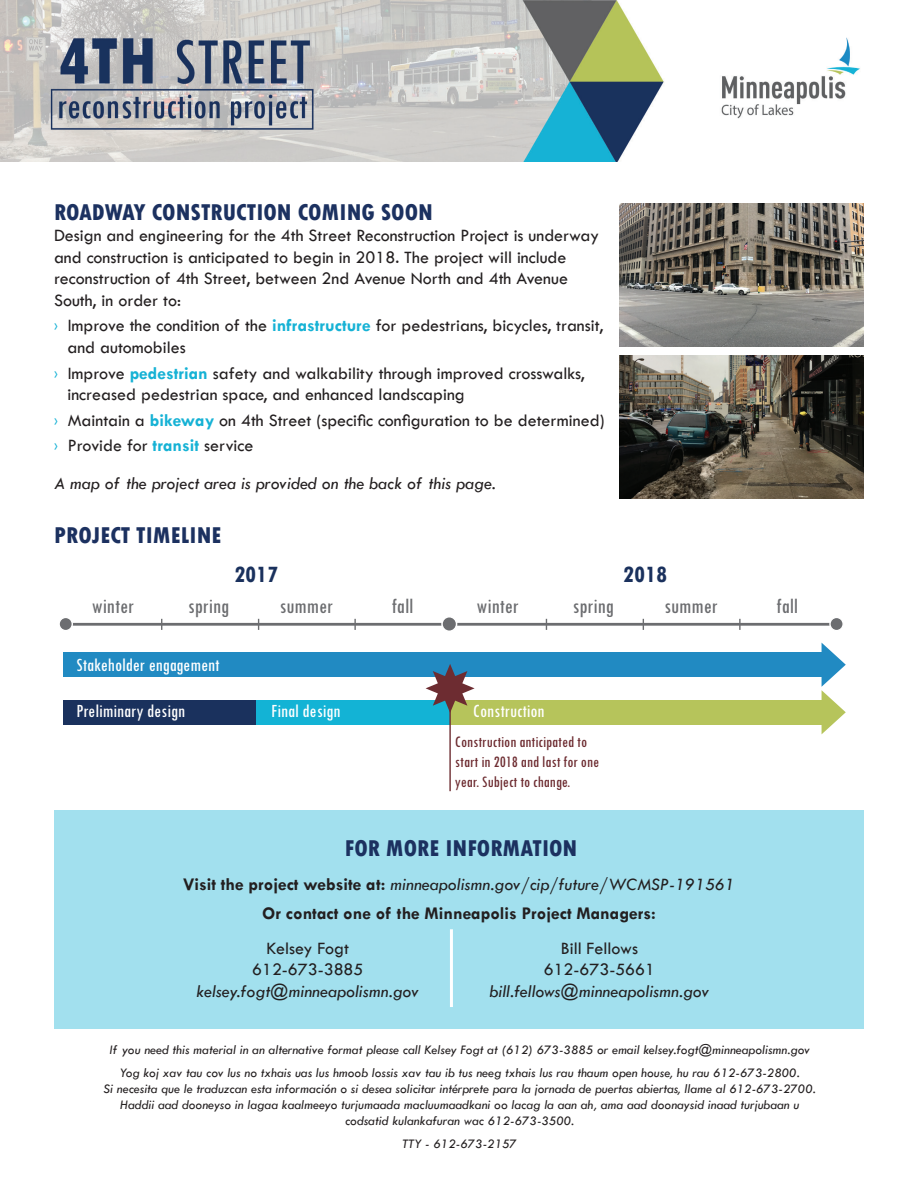
<style>
.page{position:relative;width:918px;height:1188px;background:#fff}
.page>*{position:absolute;margin:0;border:0;box-sizing:border-box;transform-origin:0 0}
.t1{font:700 condensed 24.9px "Tw Cen";color:#1a315d}
.t2{font:800 condensed 24px "Tw Cen";color:#1c3160}
.t3{font:condensed 22.2px "Tw Cen";color:#6c6d70}
.t4{font:condensed 19.35px "Tw Cen";color:#fff}
.t5{font:18px/21.6px "Tw Cen";color:#231f20}
.t6{font:italic 18px "Tw Cen";color:#231f20}
.t7{font:700 18px "Tw Cen";color:#231f20}
.t8{font:condensed 16.65px/20.4px "Tw Cen";color:#6d2c31}
.t9{font:italic 13.5px "Tw Cen";color:#231f20}
.s1{font-family:"Myriad Pro";font-stretch:condensed;color:#16b2d5}
.s2{font-weight:700;color:#16b2d5}
.s3{font-weight:700;font-style:normal}
</style>
<div class="page">
<img style="left:0;top:0;width:860px;height:162px">
<hr style="left:64px;top:623px;width:774px;height:3px;background:#6c6d70">
<div style="left:59px;top:617px;width:13px;height:14px;background:#6c6d70;border-radius:50%"></div>
<div style="left:58px;top:617px;width:15px;height:14px;border:1px solid #fff;border-radius:50%"></div>
<div style="left:442px;top:617px;width:15px;height:14px;background:#6c6d70;border-radius:50%"></div>
<div style="left:441px;top:616px;width:16px;height:16px;border:2px solid #fff;border-radius:50%"></div>
<div style="left:830px;top:617px;width:13px;height:14px;background:#6c6d70;border-radius:50%"></div>
<div style="left:829px;top:617px;width:15px;height:14px;border:1px solid #fff;border-radius:50%"></div>
<div style="left:63px;top:652px;width:768px;height:25px;background:#218ac2"></div>
<div style="left:63px;top:700px;width:195px;height:25px;background:#1a315d"></div>
<div style="left:257px;top:700px;width:193px;height:25px;background:#13b3d5"></div>
<svg style="left:354px;top:619px;width:2px;height:11px"></svg>
<svg style="left:739px;top:619px;width:2px;height:11px"></svg>
<div style="left:450px;top:700px;width:381px;height:25px;background:#b6c45b"></div>
<svg style="left:822px;top:643px;width:24px;height:91px"></svg>
<svg style="left:426px;top:664px;width:49px;height:47px"></svg>
<hr style="left:449px;top:695px;width:2px;height:96px;background:#6d2c31">
<img style="left:620px;top:204px;width:244px;height:142px">
<img style="left:620px;top:356px;width:244px;height:142px">
<div style="left:54px;top:810px;width:810px;height:218px;background:#a2e0ee"></div>
<hr style="left:450px;top:929px;width:3px;height:78px;background:#fff">
<p class="t2" style="left:54px;top:198px;width:381px">ROADWAY CONSTRUCTION COMING SOON</p>
<p class="t5" style="left:54px;top:225px;width:547px">Design and engineering for the 4th Street Reconstruction Project is underway and construction is anticipated to begin in 2018. The project will include</p>
<p class="t5" style="left:54px;top:268px;width:516px">reconstruction of 4th Street, between 2nd Avenue North and 4th Avenue</p>
<p class="t5" style="left:54px;top:289px;width:129px">South, in order to:</p>
<p class="t5" style="left:54px;top:315px;width:551px"><span class="s1">›</span> Improve the condition of the <span class="s2">infrastructure</span> for pedestrians, bicycles, transit,</p>
<p class="t5" style="left:68px;top:337px;width:120px">and automobiles</p>
<p class="t5" style="left:54px;top:362px;width:532px"><span class="s1">›</span> Improve <span class="s2">pedestrian</span> safety and walkability through improved crosswalks,</p>
<p class="t5" style="left:68px;top:384px;width:399px">increased pedestrian space, and enhanced landscaping</p>
<p class="t5" style="left:54px;top:409px;width:552px"><span class="s1">›</span> Maintain a <span class="s2">bikeway</span> on 4th Street (specific configuration to be determined)</p>
<p class="t5" style="left:54px;top:435px;width:201px"><span class="s1">›</span> Provide for <span class="s2">transit</span> service</p>
<p class="t6" style="left:54px;top:473px;width:443px">A map of the project area is provided on the back of this page.</p>
<p class="t2" style="left:54px;top:521px;width:169px">PROJECT TIMELINE</p>
<p class="t1" style="left:234px;top:559px;width:45px">2017</p>
<p class="t1" style="left:623px;top:559px;width:45px">2018</p>
<p class="t3" style="left:91px;top:593px;width:44px">winter</p>
<p class="t3" style="left:188px;top:593px;width:43px">spring</p>
<p class="t3" style="left:279px;top:593px;width:55px">summer</p>
<p class="t3" style="left:392px;top:593px;width:23px">fall</p>
<p class="t3" style="left:476px;top:593px;width:44px">winter</p>
<p class="t3" style="left:573px;top:593px;width:43px">spring</p>
<p class="t3" style="left:664px;top:593px;width:55px">summer</p>
<p class="t3" style="left:777px;top:593px;width:23px">fall</p>
<p class="t4" style="left:76px;top:653px;width:145px">Stakeholder engagement</p>
<p class="t4" style="left:76px;top:700px;width:110px">Preliminary design</p>
<p class="t4" style="left:271px;top:700px;width:71px">Final design</p>
<p class="t4" style="left:473px;top:700px;width:73px">Construction</p>
<p class="t8" style="left:455px;top:731px;width:146px">Construction anticipated to start in 2018 and last for one year. Subject to change.</p>
<p class="t2" style="left:345px;top:834px;width:234px">FOR MORE INFORMATION</p>
<p class="t6" style="left:183px;top:873px;width:553px"><span class="s3">Visit the project website at:</span> minneapolismn.gov/cip/future/WCMSP-191561</p>
<p class="t7" style="left:262px;top:902px;width:395px">Or contact one of the Minneapolis Project Managers:</p>
<p class="t5" style="left:561px;top:937px;width:79px">Bill Fellows</p>
<p class="t5" style="left:544px;top:959px;width:113px">612-673-5661</p>
<p class="t6" style="left:489px;top:981px;width:221px">bill.fellows@minneapolismn.gov</p>
<p class="t5" style="left:267px;top:937px;width:84px">Kelsey Fogt</p>
<p class="t5" style="left:252px;top:959px;width:113px">612-673-3885</p>
<p class="t6" style="left:197px;top:981px;width:224px">kelsey.fogt@minneapolismn.gov</p>
<p class="t9" style="left:109px;top:1042px;width:702px">If you need this material in an alternative format please call Kelsey Fogt at (612) 673-3885 or email kelsey.fogt@minneapolismn.gov</p>
<p class="t9" style="left:120px;top:1064px;width:682px">Yog koj xav tau cov lus no txhais uas lus hmoob lossis xav tau ib tus neeg txhais lus rau thaum open house, hu rau 612-673-2800.</p>
<p class="t9" style="left:104px;top:1080px;width:714px">Si necesita que le traduzcan esta información o si desea solicitar intérprete para la jornada de puertas abiertas, llame al 612-673-2700.</p>
<p class="t9" style="left:120px;top:1097px;width:681px">Haddii aad dooneyso in lagaa kaalmeeyo turjumaada macluumaadkani oo lacag la aan ah, ama aad doonaysid inaad turjubaan u</p>
<p class="t9" style="left:345px;top:1113px;width:231px">codsatid kulankafuran wac 612-673-3500.</p>
<p class="t9" style="left:402px;top:1135px;width:116px">TTY - 612-673-2157</p>
</div>
